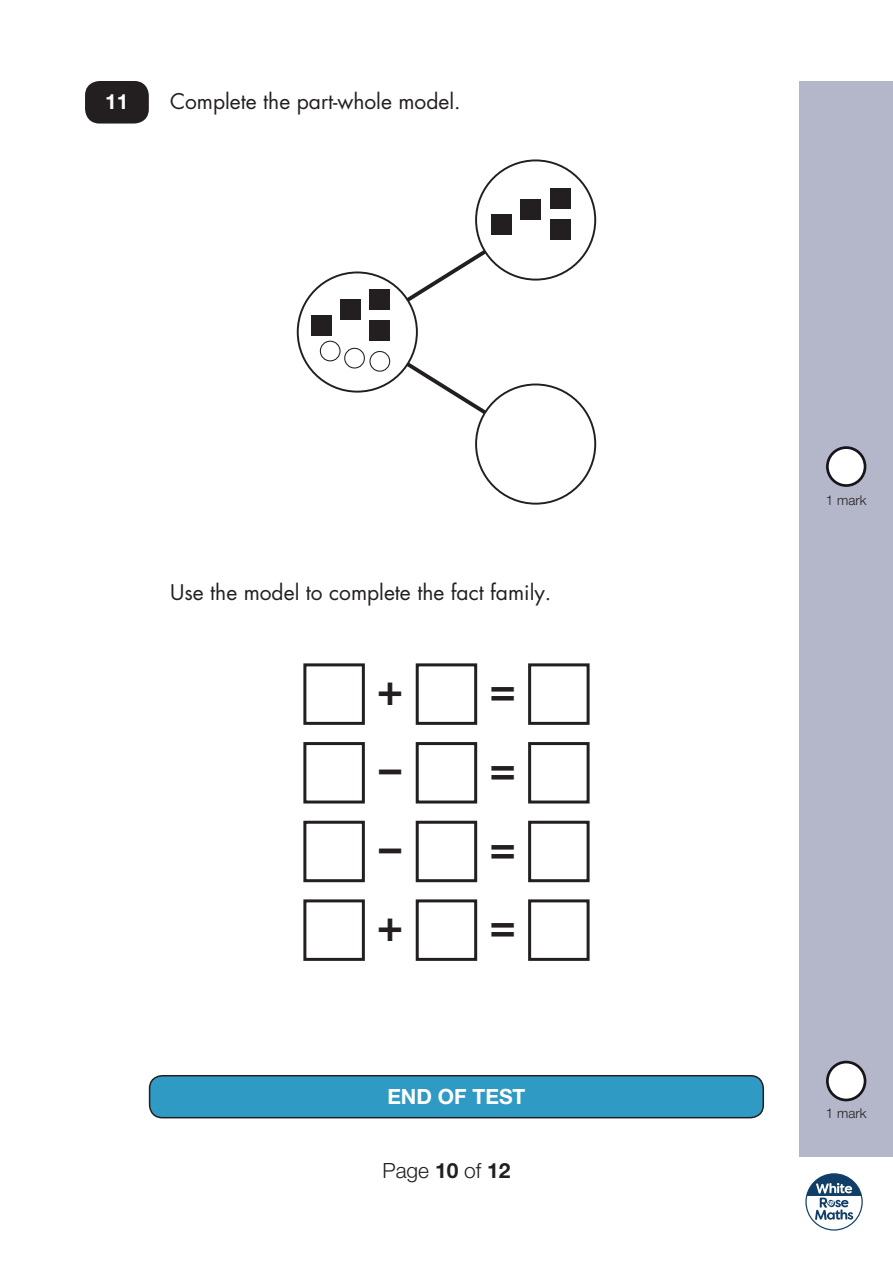
<style>
.page{position:relative;width:893px;height:1263px;background:#fff}
.page>*{position:absolute;margin:0;border:0;box-sizing:border-box;transform-origin:0 0}
.t1{font:500 44.25px "Helvetica Neue";color:#231f20}
.t2{font:21px "Futura";color:#231f20}
.t3{font:700 21px "Helvetica Neue";color:#fff}
.t4{font:300 21px "Helvetica Neue";color:#231f20}
.t5{font:300 13.5px "Helvetica Neue";color:#231f20}
.s1{font-weight:700}
</style>
<div class="page">
<div style="left:799px;top:81px;width:94px;height:1076px;background:#b4b7c9"></div>
<svg style="left:805px;top:1173px;width:58px;height:57px"></svg>
<div style="left:85px;top:81px;width:64px;height:43px;background:#231f20;border-radius:14px"></div>
<svg style="left:374px;top:228px;width:145px;height:208px"></svg>
<div style="left:476px;top:160px;width:119px;height:120px;background:#fff;border-radius:50%"></div>
<div style="left:475px;top:159px;width:121px;height:122px;border:2px solid #231f20;border-radius:50%"></div>
<div style="left:476px;top:384px;width:119px;height:120px;background:#fff;border-radius:50%"></div>
<div style="left:475px;top:383px;width:121px;height:122px;border:2px solid #231f20;border-radius:50%"></div>
<div style="left:298px;top:272px;width:119px;height:120px;background:#fff;border-radius:50%"></div>
<div style="left:297px;top:271px;width:121px;height:122px;border:2px solid #231f20;border-radius:50%"></div>
<div style="left:827px;top:448px;width:38px;height:37px;background:#fff;border-radius:50%"></div>
<div style="left:826px;top:446px;width:40px;height:41px;border:3px solid #17151a;border-radius:50%"></div>
<div style="left:311px;top:315px;width:21px;height:21px;background:#231f20"></div>
<div style="left:341px;top:299px;width:20px;height:21px;background:#231f20"></div>
<div style="left:370px;top:289px;width:20px;height:21px;background:#231f20"></div>
<div style="left:370px;top:320px;width:20px;height:21px;background:#231f20"></div>
<div style="left:320px;top:341px;width:21px;height:20px;border:1px solid #231f20;border-radius:50%"></div>
<div style="left:344px;top:348px;width:21px;height:20px;border:1px solid #231f20;border-radius:50%"></div>
<div style="left:369px;top:351px;width:21px;height:21px;border:1px solid #231f20;border-radius:50%"></div>
<div style="left:303px;top:663px;width:62px;height:62px;border:3px solid #231f20"></div>
<div style="left:303px;top:742px;width:62px;height:61px;border:3px solid #231f20"></div>
<div style="left:303px;top:821px;width:62px;height:61px;border:3px solid #231f20"></div>
<div style="left:303px;top:899px;width:62px;height:62px;border:3px solid #231f20"></div>
<div style="left:416px;top:663px;width:61px;height:62px;border:3px solid #231f20"></div>
<div style="left:416px;top:742px;width:61px;height:61px;border:3px solid #231f20"></div>
<div style="left:416px;top:821px;width:61px;height:61px;border:3px solid #231f20"></div>
<div style="left:416px;top:899px;width:61px;height:62px;border:3px solid #231f20"></div>
<div style="left:528px;top:663px;width:62px;height:62px;border:3px solid #231f20"></div>
<div style="left:528px;top:742px;width:62px;height:61px;border:3px solid #231f20"></div>
<div style="left:528px;top:821px;width:62px;height:61px;border:3px solid #231f20"></div>
<div style="left:528px;top:899px;width:62px;height:62px;border:3px solid #231f20"></div>
<div style="left:827px;top:1062px;width:38px;height:38px;background:#fff;border-radius:50%"></div>
<div style="left:826px;top:1061px;width:40px;height:40px;border:3px solid #17151a;border-radius:50%"></div>
<div style="left:150px;top:1076px;width:613px;height:42px;background:#2f9ac4;border-radius:13px"></div>
<div style="left:149px;top:1075px;width:615px;height:43px;border:2px solid #231f20;border-radius:13px"></div>
<div style="left:492px;top:215px;width:20px;height:20px;background:#231f20"></div>
<div style="left:521px;top:199px;width:20px;height:20px;background:#231f20"></div>
<div style="left:550px;top:189px;width:20px;height:20px;background:#231f20"></div>
<div style="left:550px;top:219px;width:20px;height:21px;background:#231f20"></div>
<p class="t3" style="left:105px;top:88px;width:25px">11</p>
<p class="t2" style="left:170px;top:86px;width:292px">Complete the part-whole model.</p>
<p class="t2" style="left:170px;top:577px;width:383px">Use the model to complete the fact family.</p>
<p class="t1" style="left:377px;top:663px;width:28px">+</p>
<p class="t1" style="left:489px;top:663px;width:28px">=</p>
<p class="t1" style="left:379px;top:742px;width:24px">–</p>
<p class="t1" style="left:489px;top:742px;width:28px">=</p>
<p class="t1" style="left:379px;top:820px;width:24px">–</p>
<p class="t1" style="left:489px;top:820px;width:28px">=</p>
<p class="t1" style="left:377px;top:899px;width:28px">+</p>
<p class="t1" style="left:489px;top:899px;width:28px">=</p>
<p class="t3" style="left:387px;top:1083px;width:140px">END OF TEST</p>
<p class="t4" style="left:382px;top:1157px;width:130px">Page <span class="s1">10</span> of <span class="s1">12</span></p>
<p class="t5" style="left:826px;top:492px;width:42px">1 mark</p>
<p class="t5" style="left:826px;top:1105px;width:42px">1 mark</p>
</div>
